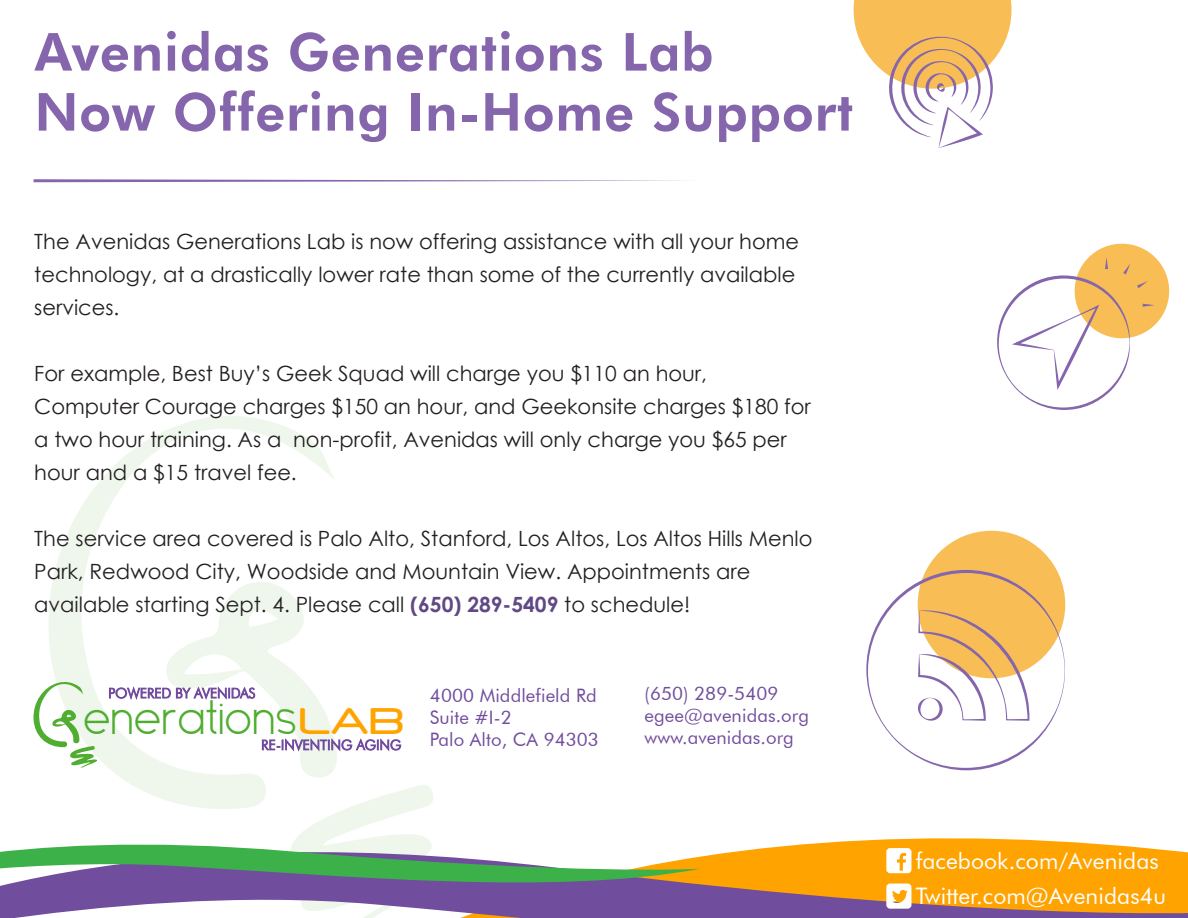
<style>
.page{position:relative;width:1188px;height:918px;background:#fff}
.page>*{position:absolute;margin:0;border:0;box-sizing:border-box;transform-origin:0 0}
.t1{font:800 52.5px/60px "Futura BT";letter-spacing:.015em;color:#8566ac}
.t2{font:49.5px "Sanseriffic";letter-spacing:.025em;color:#4fad2f}
.t3{font:22.8px/34.3px "Futura BT";letter-spacing:.005em;color:#fff}
.t4{font:21px/33px "Century Gothic";color:#231f20}
.t5{font:18.6px/22.4px "Futura BT";letter-spacing:.005em;color:#714d9e}
.s1{font-weight:700;color:#604985}
.s2{font-family:"Neuropol";font-size:35.25px;color:#ffa300}
</style>
<div class="page">
<div style="left:918px;top:531px;width:147px;height:147px;background:#f8bd54;border-radius:50%"></div>
<div style="left:1075px;top:244px;width:94px;height:94px;background:#f8bd54;border-radius:50%"></div>
<svg style="left:48px;top:416px;width:287px;height:352px"></svg>
<svg style="left:34px;top:179px;width:651px;height:3px"></svg>
<svg style="left:866px;top:570px;width:199px;height:200px"></svg>
<svg style="left:854px;top:0;width:158px;height:148px"></svg>
<svg style="left:997px;top:257px;width:133px;height:153px"></svg>
<svg style="left:1137px;top:281px;width:11px;height:7px"></svg>
<svg style="left:1143px;top:304px;width:11px;height:3px"></svg>
<svg style="left:0;top:838px;width:1188px;height:80px;background:#d38f44"></svg>
<svg style="left:0;top:838px;width:700px;height:58px"></svg>
<svg style="left:886px;top:848px;width:25px;height:25px"></svg>
<svg style="left:886px;top:884px;width:25px;height:25px"></svg>
<svg style="left:33px;top:681px;width:64px;height:87px"></svg>
<svg style="left:109px;top:579px;width:345px;height:339px"></svg>
<h1 class="t1" style="left:35px;top:22px;width:820px">Avenidas Generations Lab<br>Now Offering In-Home Support</h1>
<p class="t4" style="left:34px;top:225px;width:766px">The Avenidas Generations Lab is now offering assistance with all your home technology, at a drastically lower rate than some of the currently available services.</p>
<p class="t4" style="left:34px;top:357px;width:778px">For example, Best Buy’s Geek Squad will charge you $110 an hour, Computer Courage charges $150 an hour, and Geekonsite charges $180 for a two hour training. As a non-profit, Avenidas will only charge you $65 per hour and a $15 travel fee.</p>
<p class="t4" style="left:34px;top:522px;width:780px">The service area covered is Palo Alto, Stanford, Los Altos, Los Altos Hills Menlo<br>Park, Redwood City, Woodside and Mountain View. Appointments are available starting Sept. 4. Please call <span class="s1">(650) 289-5409</span> to schedule!</p>
<h2 class="t2" style="left:85px;top:690px;width:320px">enerations<span class="s2">LAB</span></h2>
<p class="t5" style="left:430px;top:684px;width:170px">4000 Middlefield Rd<br>Suite #I-2<br>Palo Alto, CA 94303</p>
<p class="t5" style="left:645px;top:682px;width:166px">(650) 289-5409 egee@avenidas.org www.avenidas.org</p>
<p class="t3" style="left:916px;top:844px;width:252px">facebook.com/Avenidas<br>Twitter.com@Avenidas4u</p>
</div>
